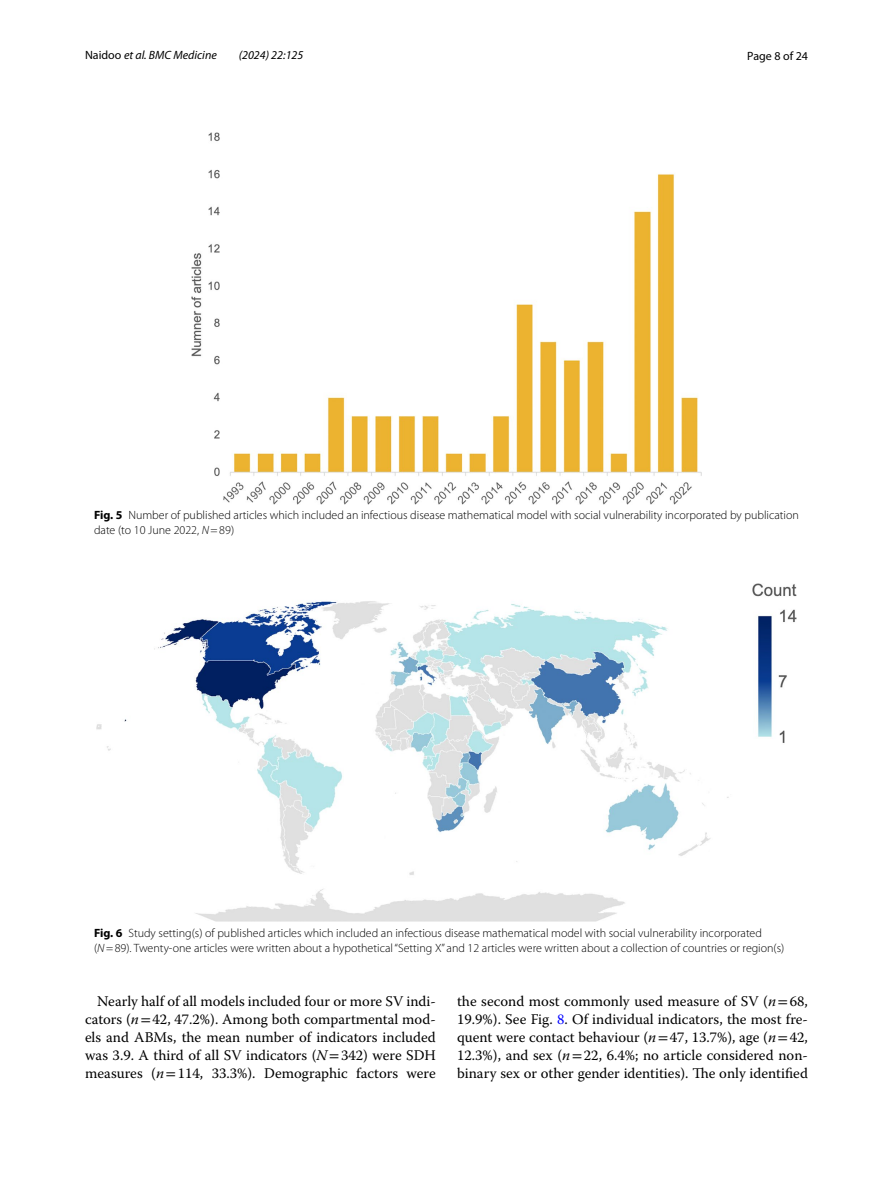
<style>
.page{position:relative;width:893px;height:1187px;background:#fff}
.page>*{position:absolute;margin:0;border:0;box-sizing:border-box;transform-origin:0 0}
.t1{font:14.7px/18px "Warnock Pro";color:#000;text-align:justify}
.t2{font:300 12px/15px "Myriad Pro";color:#000}
.t3{font:italic 12px "Myriad Pro";color:#000}
.t4{font:12px "Myriad Pro";color:#000}
.s1{font-style:normal}
.s2{font-weight:700}
.s3{font-style:italic}
.s4{font-family:"STIX"}
.s5{color:#00f}
</style>
<div class="page">
<img style="left:191px;top:133px;width:511px;height:371px">
<img style="left:96px;top:583px;width:701px;height:338px">
<p class="t3" style="left:85px;top:48px;width:133px"><span class="s1">Naidoo</span> et al. BMC Medicine</p>
<p class="t3" style="left:239px;top:48px;width:66px">(2024) 22:125</p>
<p class="t4" style="left:747px;top:48px;width:62px">Page 8 of 24</p>
<p class="t2" style="left:94px;top:508px;width:706px"><span class="s2">Fig. 5</span> Number of published articles which included an infectious disease mathematical model with social vulnerability incorporated by publication date (to 10 June 2022, <span class="s3">N</span>=89)</p>
<p class="t2" style="left:94px;top:925px;width:692px"><span class="s2">Fig. 6</span> Study setting(s) of published articles which included an infectious disease mathematical model with social vulnerability incorporated (<span class="s3">N</span>=89). Twenty-one articles were written about a hypothetical “Setting X” and 12 articles were written about a collection of countries or region(s)</p>
<p class="t1" style="left:85px;top:991px;width:352px;text-indent:12px">Nearly half of all models included four or more SV indi&shy;cators (<span class="s3">n</span><span class="s4">=</span>42, 47.2%). Among both compartmental mod&shy;els and ABMs, the mean number of indicators included was 3.9. A third of all SV indicators (<span class="s3">N</span><span class="s4">=</span>342) were SDH measures (<span class="s3">n</span><span class="s4">=</span>114, 33.3%). Demographic factors were</p>
<p class="t1" style="left:457px;top:991px;width:352px">the second most commonly used measure of SV (<span class="s3">n</span><span class="s4">=</span>68, 19.9%). See Fig. <span class="s5">8</span>. Of individual indicators, the most fre&shy;quent were contact behaviour (<span class="s3">n</span><span class="s4">=</span>47, 13.7%), age (<span class="s3">n</span><span class="s4">=</span>42, 12.3%), and sex (<span class="s3">n</span><span class="s4">=</span>22, 6.4%; no article considered non&shy;binary sex or other gender identities). The only identified</p>
</div>
